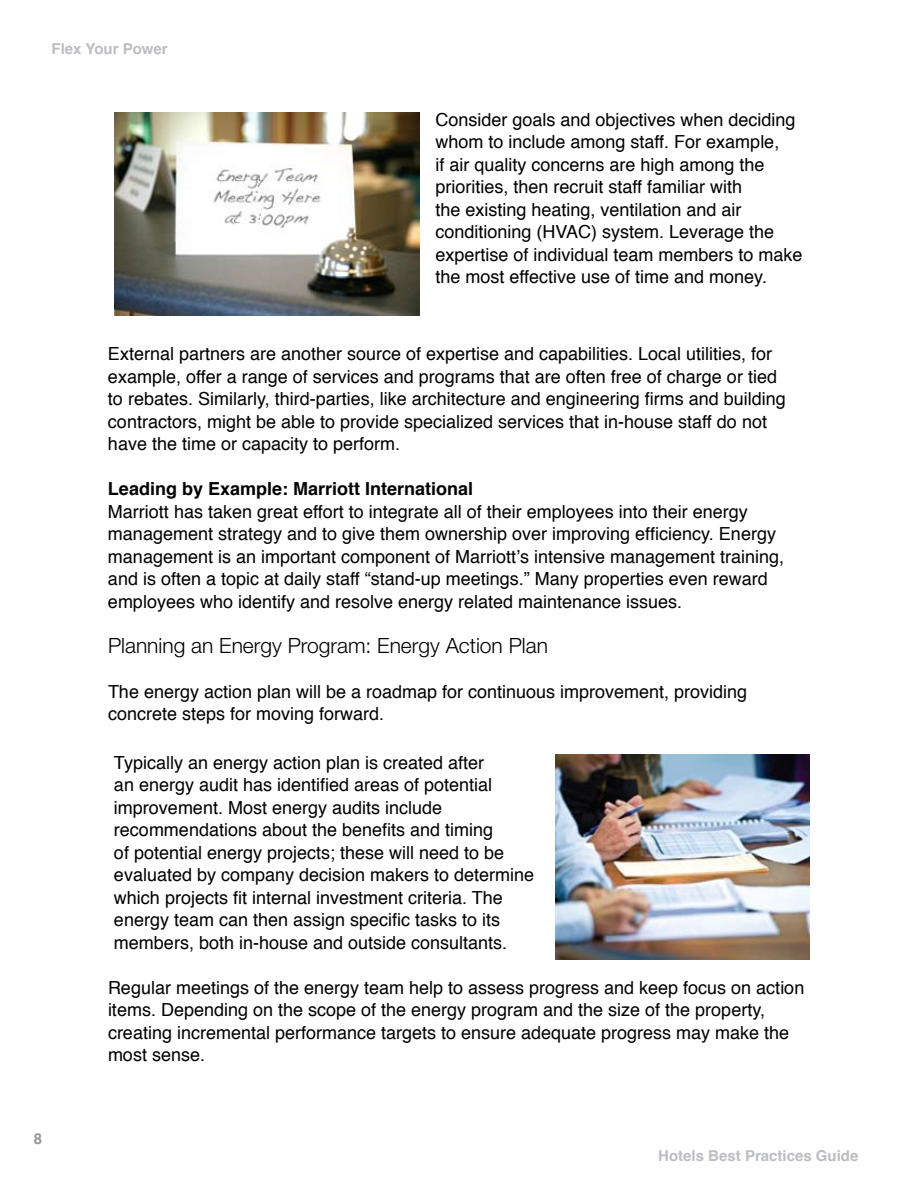
<style>
.page{position:relative;width:918px;height:1188px;background:#fff}
.page>*{position:absolute;margin:0;border:0;box-sizing:border-box;transform-origin:0 0}
.t1{font:300 21px "Helvetica Neue";color:#000}
.t2{font:18px/22.5px "Helvetica";color:#000}
.t3{font:700 18px "Helvetica";color:#000}
.t4{font:700 15px "Helvetica";color:#bcbdc0}
.t5{font:700 15px "Helvetica";color:#939598}
</style>
<div class="page">
<img style="left:114px;top:112px;width:306px;height:203px">
<img style="left:556px;top:755px;width:254px;height:204px">
<p class="t4" style="left:52px;top:35px;width:118px">Flex Your Power</p>
<p class="t2" style="left:435px;top:108px;width:369px">Consider goals and objectives when deciding whom to include among staff. For example,<br>if air quality concerns are high among the priorities, then recruit staff familiar with<br>the existing heating, ventilation and air conditioning (HVAC) system. Leverage the expertise of individual team members to make the most effective use of time and money.</p>
<p class="t2" style="left:108px;top:342px;width:679px">External partners are another source of expertise and capabilities. Local utilities, for example, offer a range of services and programs that are often free of charge or tied to rebates. Similarly, third-parties, like architecture and engineering firms and building contractors, might be able to provide specialized services that in-house staff do not have the time or capacity to perform.</p>
<p class="t3" style="left:108px;top:473px;width:367px">Leading by Example: Marriott International</p>
<p class="t2" style="left:108px;top:500px;width:678px">Marriott has taken great effort to integrate all of their employees into their energy management strategy and to give them ownership over improving efficiency. Energy management is an important component of Marriott’s intensive management training, and is often a topic at daily staff “stand-up meetings.” Many properties even reward employees who identify and resolve energy related maintenance issues.</p>
<p class="t1" style="left:108px;top:633px;width:442px">Planning an Energy Program: Energy Action Plan</p>
<p class="t2" style="left:108px;top:680px;width:641px">The energy action plan will be a roadmap for continuous improvement, providing concrete steps for moving forward.</p>
<p class="t2" style="left:114px;top:751px;width:422px">Typically an energy action plan is created after<br>an energy audit has identified areas of potential improvement. Most energy audits include recommendations about the benefits and timing<br>of potential energy projects; these will need to be evaluated by company decision makers to determine which projects fit internal investment criteria. The energy team can then assign specific tasks to its members, both in-house and outside consultants.</p>
<p class="t2" style="left:108px;top:976px;width:698px">Regular meetings of the energy team help to assess progress and keep focus on action items. Depending on the scope of the energy program and the size of the property, creating incremental performance targets to ensure adequate progress may make the most sense.</p>
<p class="t5" style="left:34px;top:1125px;width:10px">8</p>
<p class="t4" style="left:658px;top:1142px;width:202px">Hotels Best Practices Guide</p>
</div>
